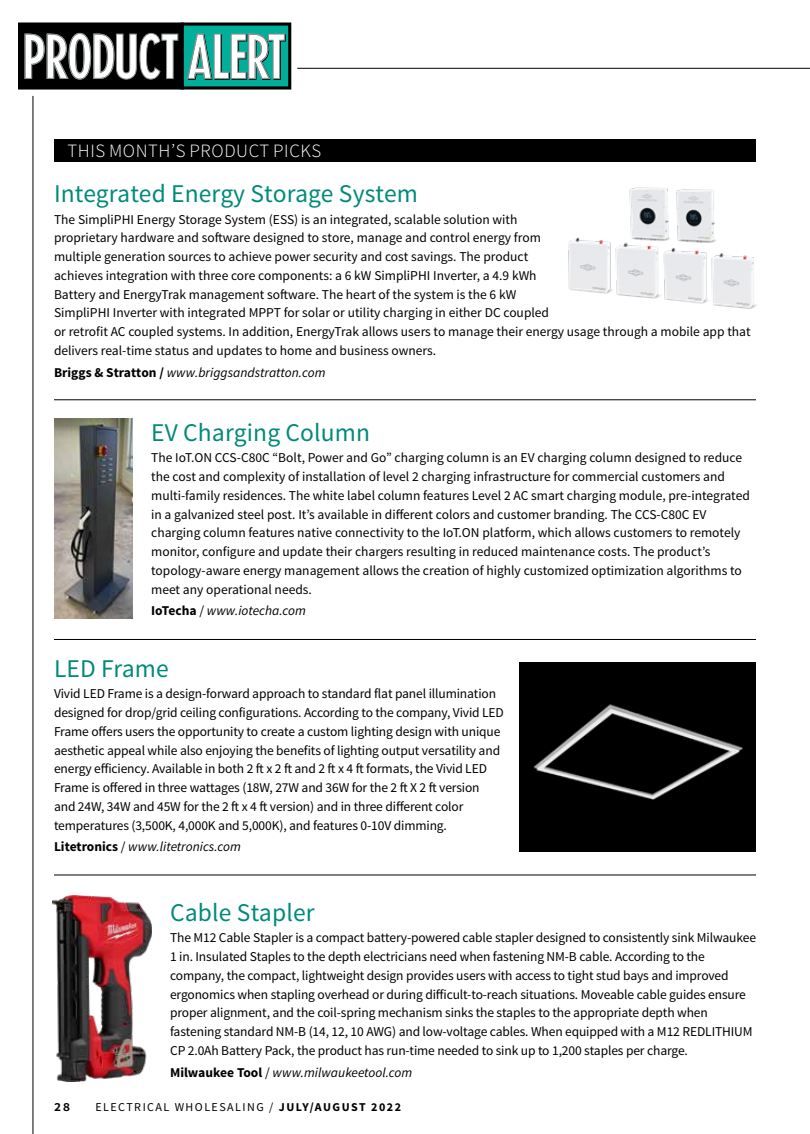
<style>
.page{position:relative;width:810px;height:1134px;background:#fff}
.page>*{position:absolute;margin:0;border:0;box-sizing:border-box;transform-origin:0 0}
.t1{font:25.5px "Source Sans Pro";letter-spacing:.005em;color:#008a7a}
.t2{font:300 18.75px "Source Sans Pro";letter-spacing:.03em;color:#fff}
.t3{font:600 15px "Source Sans Pro";color:#000}
.t4{font:13.5px/18.8px "Source Sans Pro";letter-spacing:-.01em;color:#000}
.t5{font:italic 13.5px "Source Sans Pro";color:#000}
.t6{font:12px "Source Sans Pro";letter-spacing:.12em;color:#000}
.s1{font-weight:700;font-style:normal}
.s2{font-style:normal}
.s3{font-weight:700}
</style>
<div class="page">
<hr style="left:33px;top:96px;width:1px;height:1038px;background:#000">
<div style="left:20px;top:24px;width:162px;height:64px;background:#000"></div>
<div style="left:18px;top:22px;width:166px;height:68px;border:3px solid #000"></div>
<div style="left:182px;top:24px;width:108px;height:64px;background:#00ae9a"></div>
<div style="left:181px;top:22px;width:110px;height:68px;border:3px solid #000"></div>
<svg style="left:24px;top:33px;width:155px;height:47px"></svg>
<svg style="left:187px;top:33px;width:99px;height:47px"></svg>
<hr style="left:297px;top:68px;width:513px;height:1px;background:#000">
<div style="left:54px;top:140px;width:702px;height:22px;background:#000"></div>
<hr style="left:54px;top:400px;width:702px;height:1px;background:#000">
<hr style="left:54px;top:639px;width:702px;height:1px;background:#000">
<hr style="left:54px;top:875px;width:702px;height:1px;background:#000">
<img style="left:568px;top:187px;width:189px;height:122px">
<img style="left:54px;top:419px;width:79px;height:199px">
<img style="left:52px;top:895px;width:99px;height:186px">
<img style="left:520px;top:662px;width:236px;height:189px">
<h2 class="t2" style="left:68px;top:139px;width:255px">THIS MONTH’S PRODUCT PICKS</h2>
<h1 class="t1" style="left:54px;top:178px;width:365px">Integrated Energy Storage System</h1>
<p class="t4" style="left:54px;top:210px;width:698px">The SimpliPHI Energy Storage System (ESS) is an integrated, scalable solution with<br>proprietary hardware and software designed to store, manage and control energy from<br>multiple generation sources to achieve power security and cost savings. The product<br>achieves integration with three core components: a 6 kW SimpliPHI Inverter, a 4.9 kWh<br>Battery and EnergyTrak management software. The heart of the system is the 6 kW<br>SimpliPHI Inverter with integrated MPPT for solar or utility charging in either DC coupled<br>or retrofit AC coupled systems. In addition, EnergyTrak allows users to manage their energy usage through a mobile app that delivers real-time status and updates to home and business owners.</p>
<p class="t5" style="left:54px;top:364px;width:273px"><span class="s1">Briggs &amp; Stratton /</span> www.briggsandstratton.com</p>
<h1 class="t1" style="left:151px;top:416px;width:220px">EV Charging Column</h1>
<p class="t4" style="left:151px;top:449px;width:600px">The IoT.ON CCS-C80C “Bolt, Power and Go” charging column is an EV charging column designed to reduce the cost and complexity of installation of level 2 charging infrastructure for commercial customers and multi-family residences. The white label column features Level 2 AC smart charging module, pre-integrated in a galvanized steel post. It’s available in different colors and customer branding. The CCS-C80C EV charging column features native connectivity to the IoT.ON platform, which allows customers to remotely monitor, configure and update their chargers resulting in reduced maintenance costs. The product’s topology-aware energy management allows the creation of highly customized optimization algorithms to meet any operational needs.</p>
<p class="t5" style="left:151px;top:603px;width:156px"><span class="s1">IoTecha</span> <span class="s2">/</span> www.iotecha.com</p>
<h1 class="t1" style="left:54px;top:652px;width:116px">LED Frame</h1>
<p class="t4" style="left:54px;top:685px;width:451px">Vivid LED Frame is a design-forward approach to standard flat panel illumination designed for drop/grid ceiling configurations. According to the company, Vivid LED Frame offers users the opportunity to create a custom lighting design with unique aesthetic appeal while also enjoying the benefits of lighting output versatility and energy efficiency. Available in both 2 ft x 2 ft and 2 ft x 4 ft formats, the Vivid LED Frame is offered in three wattages (18W, 27W and 36W for the 2 ft X 2 ft version and 24W, 34W and 45W for the 2 ft x 4 ft version) and in three different color temperatures (3,500K, 4,000K and 5,000K), and features 0-10V dimming.</p>
<p class="t5" style="left:54px;top:839px;width:188px"><span class="s1">Litetronics</span> <span class="s2">/</span> www.litetronics.com</p>
<h1 class="t1" style="left:170px;top:896px;width:146px">Cable Stapler</h1>
<p class="t4" style="left:170px;top:929px;width:587px">The M12 Cable Stapler is a compact battery-powered cable stapler designed to consistently sink Milwaukee 1 in. Insulated Staples to the depth electricians need when fastening NM-B cable. According to the company, the compact, lightweight design provides users with access to tight stud bays and improved ergonomics when stapling overhead or during difficult-to-reach situations. Moveable cable guides ensure proper alignment, and the coil-spring mechanism sinks the staples to the appropriate depth when fastening standard NM-B (14, 12, 10 AWG) and low-voltage cables. When equipped with a M12 REDLITHIUM CP 2.0Ah Battery Pack, the product has run-time needed to sink up to 1,200 staples per charge.</p>
<p class="t5" style="left:170px;top:1064px;width:244px"><span class="s1">Milwaukee Tool</span> <span class="s2">/</span> www.milwaukeetool.com</p>
<p class="t3" style="left:54px;top:1097px;width:18px">28</p>
<p class="t6" style="left:95px;top:1100px;width:307px">ELECTRICAL WHOLESALING / <span class="s3">JULY/AUGUST 2022</span></p>
</div>
